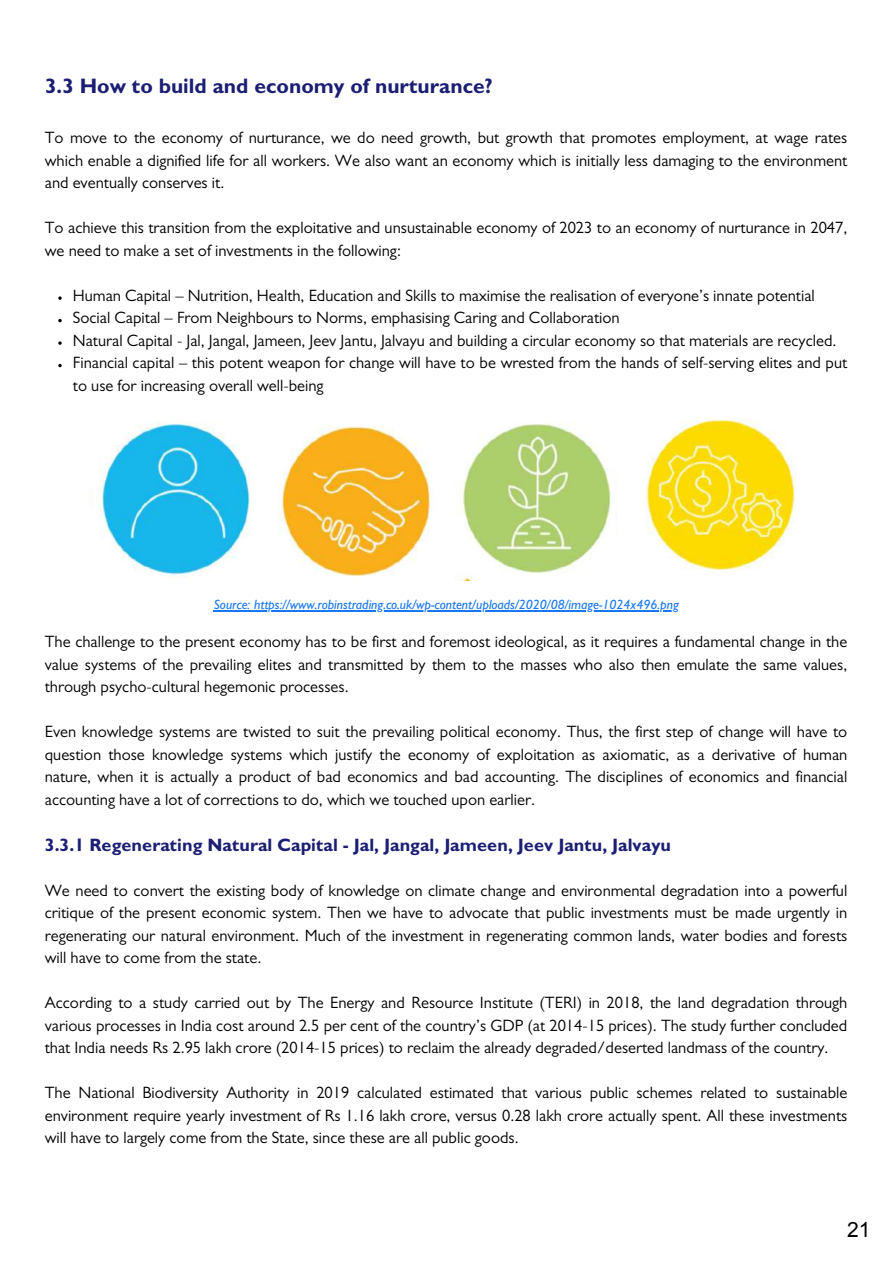
<style>
.page{position:relative;width:893px;height:1264px;background:#fff}
.page>*{position:absolute;margin:0;border:0;box-sizing:border-box;transform-origin:0 0}
.t1{font:700 21px "Gill Sans";color:#1c1e73}
.t2{font:700 18px "Gill Sans";color:#1c1e73}
.t3{font:16.5px/22.5px "Gill Sans";color:#000;text-align:justify}
.t4{font:italic 500 13.5px "Gill Sans";color:#1877f2}
</style>
<div class="page">
<img style="left:457px;top:423px;width:160px;height:157px">
<img style="left:277px;top:425px;width:154px;height:152px">
<img style="left:89px;top:422px;width:161px;height:156px">
<img style="left:646px;top:418px;width:150px;height:152px">
<hr style="left:214px;top:610px;width:464px;height:1px;background:#1877f2">
<svg style="left:58px;top:296px;width:4px;height:4px"></svg>
<svg style="left:58px;top:319px;width:4px;height:3px"></svg>
<svg style="left:58px;top:341px;width:4px;height:4px"></svg>
<svg style="left:58px;top:364px;width:4px;height:3px"></svg>
<p class="t1" style="left:45px;top:78px;width:449px">3.3 How to build and economy of nurturance?</p>
<p class="t3" style="left:45px;top:129px;width:804px">To move to the economy of nurturance, we do need growth, but growth that promotes employment, at wage rates which enable a dignified life for all workers. We also want an economy which is initially less damaging to the environment and eventually conserves it.</p>
<p class="t3" style="left:45px;top:219px;width:804px">To achieve this transition from the exploitative and unsustainable economy of 2023 to an economy of nurturance in 2047, we need to make a set of investments in the following:</p>
<p class="t3" style="left:73px;top:287px;width:776px;text-align:left">Human Capital – Nutrition, Health, Education and Skills to maximise the realisation of everyone’s innate potential Social Capital – From Neighbours to Norms, emphasising Caring and Collaboration<br>Natural Capital - Jal, Jangal, Jameen, Jeev Jantu, Jalvayu and building a circular economy so that materials are recycled.<br>Financial capital – this potent weapon for change will have to be wrested from the hands of self-serving elites and put to use for increasing overall well-being</p>
<p class="t4" style="left:214px;top:600px;width:466px">Source: https://www.robinstrading.co.uk/wp-content/uploads/2020/08/image-1024x496.png</p>
<p class="t3" style="left:45px;top:633px;width:804px">The challenge to the present economy has to be first and foremost ideological, as it requires a fundamental change in the value systems of the prevailing elites and transmitted by them to the masses who also then emulate the same values, through psycho-cultural hegemonic processes.</p>
<p class="t3" style="left:45px;top:723px;width:804px">Even knowledge systems are twisted to suit the prevailing political economy. Thus, the first step of change will have to question those knowledge systems which justify the economy of exploitation as axiomatic, as a derivative of human nature, when it is actually a product of bad economics and bad accounting. The disciplines of economics and financial accounting have a lot of corrections to do, which we touched upon earlier.</p>
<p class="t2" style="left:45px;top:838px;width:627px">3.3.1 Regenerating Natural Capital - Jal, Jangal, Jameen, Jeev Jantu, Jalvayu</p>
<p class="t3" style="left:45px;top:881px;width:804px">We need to convert the existing body of knowledge on climate change and environmental degradation into a powerful critique of the present economic system. Then we have to advocate that public investments must be made urgently in regenerating our natural environment. Much of the investment in regenerating common lands, water bodies and forests will have to come from the state.</p>
<p class="t3" style="left:45px;top:994px;width:804px">According to a study carried out by The Energy and Resource Institute (TERI) in 2018, the land degradation through various processes in India cost around 2.5 per cent of the country’s GDP (at 2014-15 prices). The study further concluded that India needs Rs 2.95 lakh crore (2014-15 prices) to reclaim the already degraded/deserted landmass of the country.</p>
<p class="t3" style="left:45px;top:1083px;width:804px">The National Biodiversity Authority in 2019 calculated estimated that various public schemes related to sustainable environment require yearly investment of Rs 1.16 lakh crore, versus 0.28 lakh crore actually spent. All these investments will have to largely come from the State, since these are all public goods.</p>
</div>
